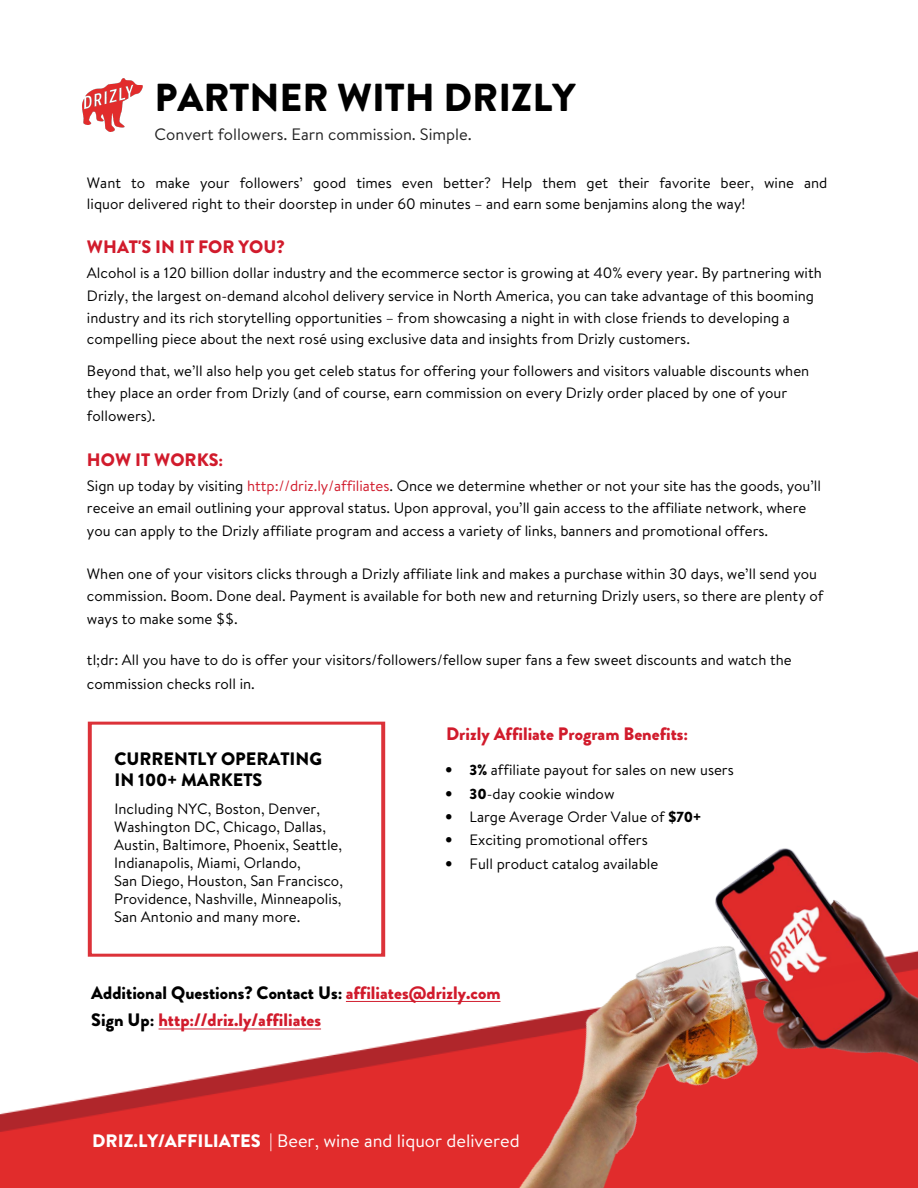
<style>
.page{position:relative;width:918px;height:1188px;background:#fff}
.page>*{position:absolute;margin:0;border:0;box-sizing:border-box;transform-origin:0 0}
.t1{font:900 39px "Brandon Grotesque";color:#000}
.Normal__Web{font:900 18px/27.6px "Brandon Grotesque";color:#d11b2c}
.t2{font:18px "Brandon Text";color:#fff}
.Normal__Web-2{font:900 18px/21.6px "Brandon Grotesque";color:#000}
.t3{font:16.5px "Brandon Text";color:#222}
.Normal__Web-3{font:15px/22.5px "Brandon Text";color:#000}
.s1{color:#d11b2c}
.s2{font-family:"Avenir"}
.s3{font-family:"Brandon Grotesque";font-weight:900}
.s4{color:#000}
</style>
<div class="page">
<img style="left:0;top:721px;width:394px;height:467px">
<img style="left:83px;top:79px;width:60px;height:53px">
<div style="left:88px;top:721px;width:297px;height:236px;border:3px solid #dc3239"></div>
<img style="left:394px;top:848px;width:524px;height:340px">
<hr style="left:346px;top:1001px;width:154px;height:1px;background:#d11b2c">
<hr style="left:159px;top:1029px;width:162px;height:1px;background:#d11b2c">
<h1 class="t1" style="left:155px;top:70px;width:422px">PARTNER WITH DRIZLY</h1>
<p class="t3" style="left:155px;top:123px;width:319px">Convert followers. Earn commission. Simple.</p>
<p class="Normal__Web-3" style="left:87px;top:171px;width:742px;line-height:21.8px">Want to make your followers’ good times even better? Help them get their favorite beer, wine and liquor delivered right to their doorstep in under 60 minutes – and earn some benjamins along the way!</p>
<p class="Normal__Web" style="left:87px;top:234px;width:199px">WHAT'S IN IT FOR YOU?</p>
<p class="Normal__Web-3" style="left:87px;top:261px;width:736px">Alcohol is a 120 billion dollar industry and the ecommerce sector is growing at 40% every year. By partnering with<br>Drizly, the largest on-demand alcohol delivery service in North America, you can take advantage of this booming industry and its rich storytelling opportunities – from showcasing a night in with close friends to developing a</p>
<p class="Normal__Web-3" style="left:87px;top:323px;width:724px;line-height:31.3px">compelling piece about the next rosé using exclusive data and insights from Drizly customers.<br>Beyond that, we’ll also help you get celeb status for offering your followers and visitors valuable discounts when</p>
<p class="Normal__Web-3" style="left:87px;top:381px;width:702px">they place an order from Drizly (and of course, earn commission on every Drizly order placed by one of your followers).</p>
<p class="Normal__Web" style="left:87px;top:446px;width:138px">HOW IT WORKS:</p>
<p class="Normal__Web-3" style="left:87px;top:474px;width:736px">Sign up today by visiting <span class="s1">http://driz.ly/affiliates</span>. Once we determine whether or not your site has the goods, you’ll receive an email outlining your approval status. Upon approval, you’ll gain access to the affiliate network, where you can apply to the Drizly affiliate program and access a variety of links, banners and promotional offers.</p>
<p class="Normal__Web-3" style="left:87px;top:562px;width:738px">When one of your visitors clicks through a Drizly affiliate link and makes a purchase within 30 days, we’ll send you commission. Boom. Done deal. Payment is available for both new and returning Drizly users, so there are plenty of ways to make some $$.</p>
<p class="Normal__Web-3" style="left:87px;top:647px;width:706px;line-height:23.9px">tl;dr: All you have to do is offer your visitors/followers/fellow super fans a few sweet discounts and watch the commission checks roll in.</p>
<p class="Normal__Web-2" style="left:114px;top:748px;width:209px">CURRENTLY OPERATING<br>IN 100+ MARKETS</p>
<p class="Normal__Web-3" style="left:114px;top:800px;width:230px;line-height:18px">Including NYC, Boston, Denver, Washington DC, Chicago, Dallas, Austin, Baltimore, Phoenix, Seattle, Indianapolis, Miami, Orlando,<br>San Diego, Houston, San Francisco, Providence, Nashville, Minneapolis, San Antonio and many more.</p>
<p class="Normal__Web" style="left:446px;top:720px;width:244px">Drizly Affiliate Program Benefits:</p>
<p class="Normal__Web-3" style="left:445px;top:758px;width:290px"><span class="s2">•</span> <span class="s3">3%</span> affiliate payout for sales on new users</p>
<p class="Normal__Web-3" style="left:445px;top:782px;width:171px"><span class="s2">•</span> <span class="s3">30</span>-day cookie window</p>
<p class="Normal__Web-3" style="left:445px;top:805px;width:258px"><span class="s2">•</span> Large Average Order Value of <span class="s3">$70+</span></p>
<p class="Normal__Web-3" style="left:445px;top:828px;width:204px"><span class="s2">•</span> Exciting promotional offers</p>
<p class="Normal__Web-3" style="left:445px;top:852px;width:215px"><span class="s2">•</span> Full product catalog available</p>
<p class="Normal__Web" style="left:91px;top:979px;width:411px"><span class="s4">Additional Questions? Contact Us:</span> affiliates@drizly.com<br><span class="s4">Sign Up:</span> http://driz.ly/affiliates</p>
<p class="t2" style="left:92px;top:1128px;width:429px"><span class="s3">DRIZ.LY/AFFILIATES</span> | Beer, wine and liquor delivered</p>
</div>
